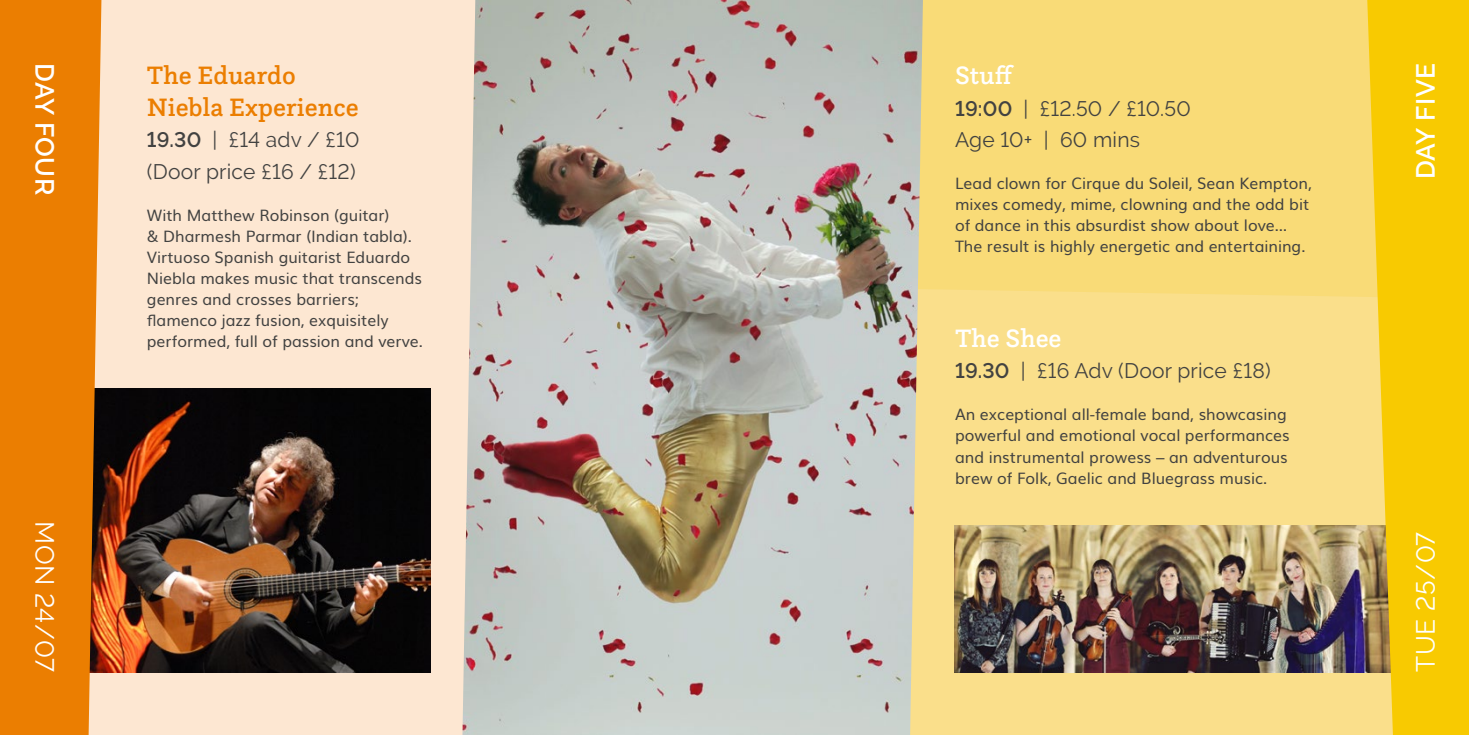
<style>
.page{position:relative;width:1469px;height:735px;background:#fff}
.page>*{position:absolute;margin:0;border:0;box-sizing:border-box;transform-origin:0 0}
.t1{font:500 26.25px/31.5px "Questa Slab";color:#eb7e01}
.t2{font:26.25px "Raleway";letter-spacing:.02em;color:#fff}
.t3{font:600 26.25px "Raleway";letter-spacing:.01em;color:#fff}
.t4{font:500 26.25px "Questa Slab";color:#fff}
.t5{font:21px/31.5px "Raleway";letter-spacing:.01em;color:#424241}
.t6{font:15.75px/21px "Muli";color:#424241}
.s1{font-weight:600}
</style>
<div class="page">
<div style="left:923px;top:0;width:444px;height:286px;background:#f9db77"></div>
<div style="left:923px;top:286px;width:444px;height:448px;background:#fadf8b"></div>
<img style="left:954px;top:525px;width:413px;height:147px">
<div style="left:101px;top:0;width:361px;height:734px;background:#fde7d2"></div>
<img style="left:101px;top:389px;width:329px;height:283px">
<img style="left:462px;top:0;width:461px;height:734px">
<div style="left:0;top:0;width:101px;height:734px;background:#eb7e01"></div>
<svg style="left:1367px;top:0;width:101px;height:734px;background:#f4c80f"></svg>
<h1 class="t3" style="left:60px;top:63px;width:133px;rotate:90deg">DAY FOUR</h1>
<h1 class="t2" style="left:60px;top:521px;width:152px;rotate:90deg">MON 24/07</h1>
<h1 class="t1" style="left:147px;top:59px;width:213px">The Eduardo<br>Niebla Experience</h1>
<h2 class="t5" style="left:147px;top:124px;width:214px"><span class="s1">19.30</span> | £14 adv / £10 (Door price £16 / £12)</h2>
<p class="t6" style="left:147px;top:203px;width:277px">With Matthew Robinson (guitar)<br>&amp; Dharmesh Parmar (Indian tabla).<br>Virtuoso Spanish guitarist Eduardo Niebla makes music that transcends genres and crosses barriers; flamenco jazz fusion, exquisitely performed, full of passion and verve.</p>
<h1 class="t4" style="left:955px;top:59px;width:61px">Stuff</h1>
<h2 class="t5" style="left:955px;top:92px;width:237px"><span class="s1">19:00</span> | £12.50 / £10.50<br>Age 10+ | 60 mins</h2>
<p class="t6" style="left:955px;top:172px;width:358px">Lead clown for Cirque du Soleil, Sean Kempton, mixes comedy, mime, clowning and the odd bit of dance in this absurdist show about love… The result is highly energetic and entertaining.</p>
<h1 class="t4" style="left:955px;top:321px;width:108px">The Shee</h1>
<h2 class="t5" style="left:955px;top:355px;width:317px"><span class="s1">19.30</span> | £16 Adv (Door price £18)</h2>
<p class="t6" style="left:955px;top:403px;width:336px">An exceptional all-female band, showcasing powerful and emotional vocal performances and instrumental prowess – an adventurous brew of Folk, Gaelic and Bluegrass music.</p>
<h1 class="t3" style="left:1410px;top:179px;width:118px;rotate:-90deg">DAY FIVE</h1>
<h1 class="t2" style="left:1410px;top:671px;width:141px;rotate:-90deg">TUE 25/07</h1>
</div>
